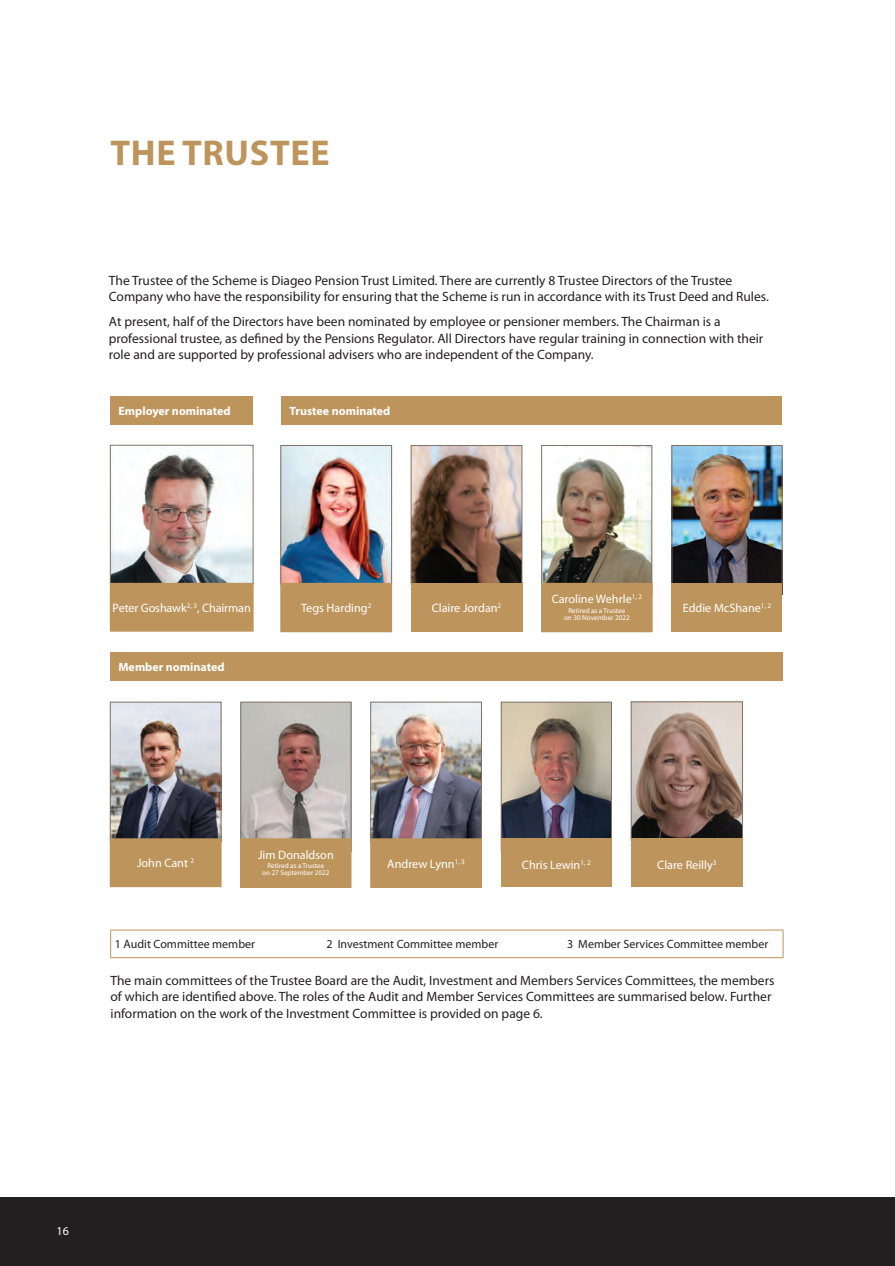
<style>
.page{position:relative;width:895px;height:1266px;background:#fff}
.page>*{position:absolute;margin:0;border:0;box-sizing:border-box;transform-origin:0 0}
.t1{font:700 36px "Myriad Pro";letter-spacing:.02em;color:#bd955c}
.t2{font:13.5px/16.5px "Myriad Pro";color:#231f20}
.t3{font:12.15px "Myriad Pro";color:#fff}
.t4{font:12px "Myriad Pro";color:#231f20}
.t5{font:700 12px "Myriad Pro";color:#fff}
.t6{font:12px "Myriad Pro";color:#fff}
.t7{font:7.05px/7.2px "Myriad Pro";color:#fff;text-align:center}
</style>
<div class="page">
<div style="left:0;top:1198px;width:894px;height:68px;background:#231f20"></div>
<hr style="left:110px;top:930px;width:673px;height:1px;background:#bd955c">
<svg style="left:110px;top:930px;width:1px;height:27px"></svg>
<svg style="left:782px;top:930px;width:1px;height:27px"></svg>
<hr style="left:110px;top:957px;width:673px;height:1px;background:#bd955c">
<img style="left:632px;top:704px;width:108px;height:135px">
<div style="left:630px;top:702px;width:112px;height:139px;border:1px solid #807066"></div>
<img style="left:242px;top:704px;width:107px;height:135px">
<div style="left:240px;top:702px;width:111px;height:149px;border:1px solid #807066"></div>
<img style="left:673px;top:447px;width:107px;height:136px">
<div style="left:671px;top:445px;width:111px;height:150px;border:1px solid #807066"></div>
<img style="left:543px;top:447px;width:107px;height:136px">
<div style="left:541px;top:445px;width:111px;height:150px;border:1px solid #807066"></div>
<img style="left:502px;top:704px;width:107px;height:135px">
<div style="left:500px;top:702px;width:111px;height:149px;border:1px solid #807066"></div>
<img style="left:282px;top:447px;width:108px;height:136px">
<div style="left:280px;top:445px;width:112px;height:140px;border:1px solid #807066"></div>
<img style="left:112px;top:704px;width:107px;height:135px">
<div style="left:110px;top:702px;width:111px;height:139px;border:1px solid #807066"></div>
<img style="left:372px;top:704px;width:107px;height:135px">
<div style="left:370px;top:702px;width:111px;height:139px;border:1px solid #807066"></div>
<img style="left:112px;top:452px;width:139px;height:131px">
<div style="left:110px;top:445px;width:143px;height:140px;border:1px solid #807066"></div>
<div style="left:110px;top:583px;width:143px;height:48px;background:#bd955c"></div>
<div style="left:281px;top:583px;width:110px;height:49px;background:#bd955c"></div>
<div style="left:280px;top:583px;width:112px;height:49px;border:1px solid #bd955c"></div>
<div style="left:110px;top:839px;width:111px;height:48px;background:#bd955c"></div>
<div style="left:541px;top:583px;width:111px;height:49px;background:#bd955c"></div>
<div style="left:370px;top:839px;width:111px;height:48px;background:#bd955c"></div>
<div style="left:370px;top:839px;width:111px;height:49px;border:1px solid #bd955c"></div>
<div style="left:671px;top:583px;width:111px;height:49px;background:#bd955c"></div>
<div style="left:500px;top:839px;width:111px;height:48px;background:#bd955c"></div>
<div style="left:630px;top:839px;width:112px;height:48px;background:#bd955c"></div>
<img style="left:412px;top:447px;width:108px;height:136px">
<div style="left:410px;top:445px;width:112px;height:140px;border:1px solid #807066"></div>
<div style="left:110px;top:396px;width:143px;height:29px;background:#bd955c"></div>
<div style="left:281px;top:396px;width:500px;height:29px;background:#bd955c"></div>
<div style="left:110px;top:652px;width:672px;height:29px;background:#bd955c"></div>
<div style="left:410px;top:583px;width:112px;height:49px;background:#bd955c"></div>
<div style="left:241px;top:839px;width:110px;height:48px;background:#bd955c"></div>
<div style="left:240px;top:839px;width:111px;height:49px;border:1px solid #bd955c"></div>
<p class="t1" style="left:110px;top:132px;width:221px">THE TRUSTEE</p>
<p class="t2" style="left:109px;top:272px;width:661px">The Trustee of the Scheme is Diageo Pension Trust Limited. There are currently 8 Trustee Directors of the Trustee<br>Company who have the responsibility for ensuring that the Scheme is run in accordance with its Trust Deed and Rules.</p>
<p class="t2" style="left:109px;top:314px;width:655px">At present, half of the Directors have been nominated by employee or pensioner members. The Chairman is a professional trustee, as defined by the Pensions Regulator. All Directors have regular training in connection with their role and are supported by professional advisers who are independent of the Company.</p>
<p class="t5" style="left:118px;top:404px;width:114px">Employer nominated</p>
<p class="t5" style="left:289px;top:404px;width:102px">Trustee nominated</p>
<p class="t3" style="left:113px;top:601px;width:140px">Peter Goshawk<sup>2,</sup> <sup>3</sup>, Chairman</p>
<p class="t3" style="left:301px;top:601px;width:72px">Tegs Harding<sup>2</sup></p>
<p class="t5" style="left:118px;top:660px;width:107px">Member nominated</p>
<p class="t3" style="left:431px;top:601px;width:71px">Claire Jordan<sup>2</sup></p>
<p class="t3" style="left:551px;top:593px;width:92px">Caroline Wehrle<sup>1,</sup> <sup>2</sup></p>
<p class="t7" style="left:564px;top:607px;width:67px">Retired as a Trustee on 30 November 2022</p>
<p class="t3" style="left:682px;top:601px;width:90px">Eddie McShane<sup>1,</sup> <sup>2</sup></p>
<p class="t3" style="left:137px;top:857px;width:59px">John Cant <sup>2</sup></p>
<p class="t3" style="left:258px;top:848px;width:77px">Jim Donaldson</p>
<p class="t7" style="left:262px;top:862px;width:69px">Retired as a Trustee<br>on 27 September 2022</p>
<p class="t3" style="left:387px;top:857px;width:79px">Andrew Lynn<sup>1,</sup> <sup>3</sup></p>
<p class="t3" style="left:521px;top:858px;width:70px">Chris Lewin<sup>1,</sup> <sup>2</sup></p>
<p class="t3" style="left:657px;top:858px;width:61px">Clare Reilly<sup>3</sup></p>
<p class="t4" style="left:115px;top:938px;width:142px">1 Audit Committee member</p>
<p class="t4" style="left:326px;top:938px;width:173px">2 Investment Committee member</p>
<p class="t4" style="left:567px;top:938px;width:203px">3 Member Services Committee member</p>
<p class="t2" style="left:110px;top:972px;width:665px">The main committees of the Trustee Board are the Audit, Investment and Members Services Committees, the members of which are identified above. The roles of the Audit and Member Services Committees are summarised below. Further information on the work of the Investment Committee is provided on page 6.</p>
<p class="t6" style="left:57px;top:1224px;width:14px">16</p>
</div>
